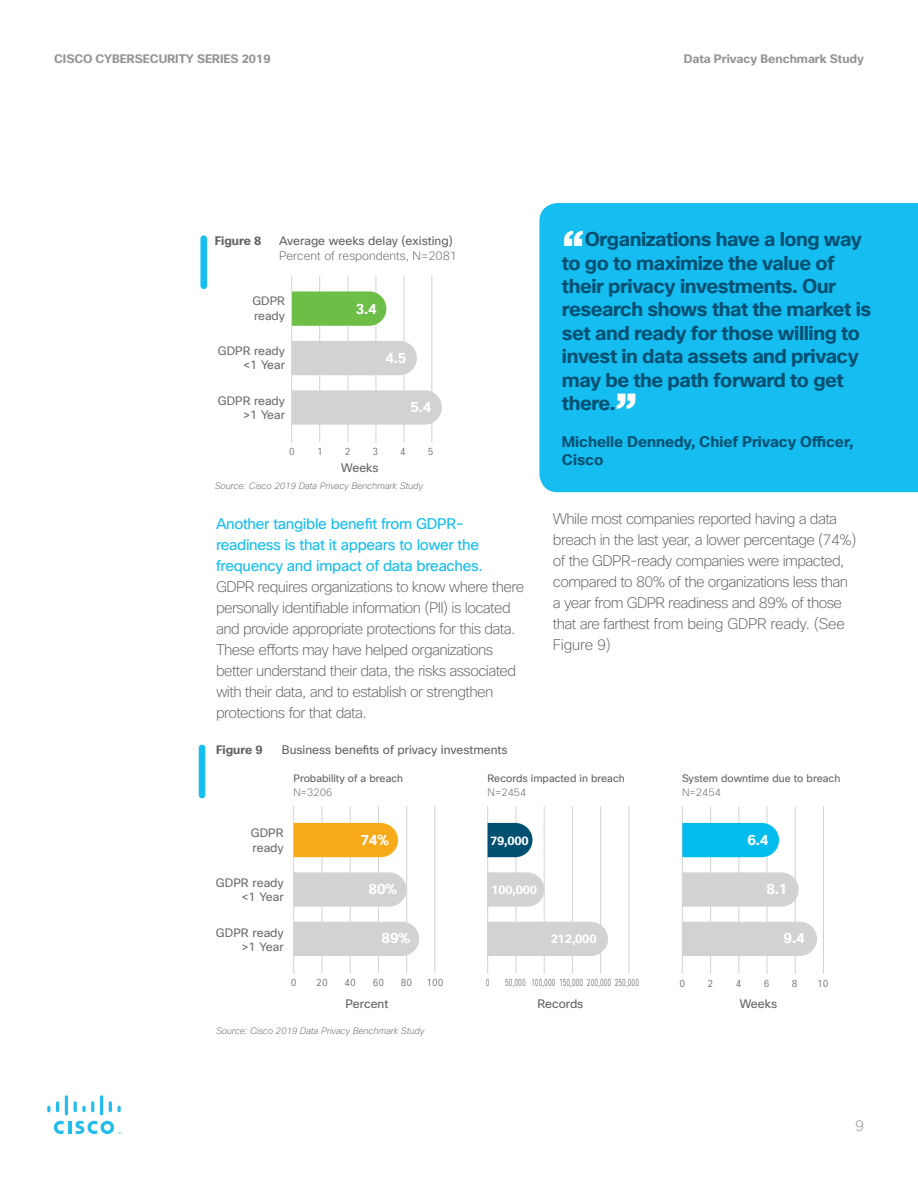
<style>
.page{position:relative;width:918px;height:1188px;background:#fff}
.page>*{position:absolute;margin:0;border:0;box-sizing:border-box;transform-origin:0 0}
.Quote_copy{font:700 45px "Cisco Sans";color:#fff}
.Quote_copy-2{font:700 19.5px/23.4px "Cisco Sans";letter-spacing:-.02em;color:#015072}
.Body{font:200 15px/21px "Cisco Sans";letter-spacing:-.04em;color:#636366}
.Quote_attrib{font:700 15px/18px "Cisco Sans";color:#015072}
.t1{font:200 15px "Cisco Sans";color:#939598}
.t2{font:700 14.25px "Cisco Sans TT";color:#fff}
.Chart_title{font:12px "Cisco Sans";color:#636366}
.t3{font:700 12px "Cisco Sans";color:#939598}
.Chart_N{font:200 12px "Cisco Sans";color:#636366}
.Chart_title-2{font:700 12px "Cisco Sans";color:#636366}
.t4{font:11.85px/14.2px "Cisco Sans TT";color:#6c6d70;text-align:right}
.t5{font:700 11.85px "Cisco Sans TT";letter-spacing:-.01em;color:#fff}
.Chart_title-3{font:10.5px "Cisco Sans";color:#636366}
.Chart_N-2{font:200 10.5px "Cisco Sans";color:#636366}
.t6{font:300 10.2px "Cisco Sans TT Condensed";color:#6c6d70}
.t7{font:300 10.05px "Cisco Sans TT Condensed";color:#6c6d70;scale:.66 1}
.t8{font:300 10.05px "Cisco Sans TT Condensed";color:#6c6d70}
.Chart_attrib{font:italic 200 9px "Cisco Sans";color:#636366}
.s1{font-weight:400;color:#15bdf0}
</style>
<div class="page">
<svg style="left:47px;top:1106px;width:3px;height:6px"></svg>
<svg style="left:56px;top:1101px;width:3px;height:11px"></svg>
<hr style="left:65px;top:1095px;width:3px;height:20px;background:#22bdec;border-radius:2px">
<svg style="left:74px;top:1101px;width:20px;height:11px"></svg>
<hr style="left:100px;top:1095px;width:3px;height:20px;background:#22bdec;border-radius:2px">
<svg style="left:109px;top:1101px;width:3px;height:11px"></svg>
<svg style="left:118px;top:1106px;width:3px;height:6px"></svg>
<svg style="left:54px;top:1121px;width:67px;height:13px"></svg>
<div style="left:539px;top:203px;width:379px;height:289px;background:#15bdf0"></div>
<div style="left:199px;top:745px;width:6px;height:53px;background:#15bdf0;border-radius:3px"></div>
<hr style="left:322px;top:806px;width:1px;height:167px;background:#d1d2d4">
<hr style="left:350px;top:806px;width:1px;height:167px;background:#d1d2d4">
<hr style="left:378px;top:806px;width:1px;height:167px;background:#d1d2d4">
<hr style="left:406px;top:806px;width:1px;height:167px;background:#d1d2d4">
<hr style="left:435px;top:806px;width:1px;height:167px;background:#d1d2d4">
<hr style="left:293px;top:806px;width:1px;height:167px;background:#d1d2d4">
<hr style="left:516px;top:806px;width:1px;height:167px;background:#d1d2d4">
<hr style="left:544px;top:806px;width:1px;height:167px;background:#d1d2d4">
<hr style="left:572px;top:806px;width:1px;height:167px;background:#d1d2d4">
<hr style="left:600px;top:806px;width:1px;height:167px;background:#d1d2d4">
<hr style="left:629px;top:806px;width:1px;height:167px;background:#d1d2d4">
<hr style="left:487px;top:806px;width:1px;height:167px;background:#d1d2d4">
<hr style="left:710px;top:807px;width:1px;height:167px;background:#d1d2d4">
<hr style="left:739px;top:807px;width:1px;height:167px;background:#d1d2d4">
<hr style="left:767px;top:807px;width:1px;height:167px;background:#d1d2d4">
<hr style="left:795px;top:807px;width:1px;height:167px;background:#d1d2d4">
<hr style="left:823px;top:807px;width:1px;height:167px;background:#d1d2d4">
<hr style="left:682px;top:807px;width:1px;height:167px;background:#d1d2d4">
<div style="left:294px;top:922px;width:125px;height:34px;background:#d1d2d4"></div>
<svg style="left:294px;top:872px;width:112px;height:35px;background:#d3d4d6"></svg>
<div style="left:294px;top:823px;width:104px;height:34px;background:#f8ab1a"></div>
<div style="left:488px;top:922px;width:120px;height:34px;background:#d1d2d4"></div>
<svg style="left:488px;top:872px;width:56px;height:35px;background:#d4d5d7"></svg>
<svg style="left:488px;top:823px;width:45px;height:34px;background:#18607e"></svg>
<div style="left:683px;top:922px;width:134px;height:34px;background:#d1d2d4"></div>
<svg style="left:683px;top:872px;width:116px;height:35px;background:#d3d4d6"></svg>
<div style="left:682px;top:823px;width:97px;height:34px;background:#01bcec"></div>
<div style="left:200px;top:235px;width:7px;height:54px;background:#15bdf0;border-radius:3px"></div>
<hr style="left:348px;top:275px;width:1px;height:168px;background:#d1d2d4">
<hr style="left:376px;top:275px;width:1px;height:168px;background:#d1d2d4">
<hr style="left:404px;top:275px;width:1px;height:168px;background:#d1d2d4">
<hr style="left:432px;top:275px;width:1px;height:168px;background:#d1d2d4">
<hr style="left:291px;top:275px;width:1px;height:168px;background:#d1d2d4">
<hr style="left:319px;top:275px;width:1px;height:167px;background:#d1d2d4">
<svg style="left:292px;top:390px;width:150px;height:35px;background:#d2d3d5"></svg>
<div style="left:292px;top:341px;width:125px;height:34px;background:#d1d2d4"></div>
<svg style="left:292px;top:291px;width:94px;height:35px;background:#74c150"></svg>
<p class="t3" style="left:54px;top:52px;width:218px">CISCO CYBERSECURITY SERIES 2019</p>
<p class="t3" style="left:684px;top:52px;width:182px">Data Privacy Benchmark Study</p>
<p class="Chart_title-2" style="left:215px;top:233px;width:48px">Figure 8</p>
<p class="Chart_title" style="left:279px;top:233px;width:175px">Average weeks delay (existing)</p>
<p class="Chart_N" style="left:279px;top:248px;width:180px">Percent of respondents, N=2081</p>
<p class="t4" style="left:253px;top:294px;width:34px;text-align:left">GDPR ready</p>
<p class="t4" style="left:218px;top:344px;width:69px">GDPR ready &lt;1 Year</p>
<p class="t4" style="left:218px;top:394px;width:69px">GDPR ready &gt;1 Year</p>
<p class="t2" style="left:356px;top:300px;width:23px">3.4</p>
<p class="t2" style="left:386px;top:349px;width:23px">4.5</p>
<p class="t2" style="left:410px;top:398px;width:23px">5.4</p>
<p class="t6" style="left:289px;top:445px;width:7px">0</p>
<p class="t6" style="left:317px;top:445px;width:7px">1</p>
<p class="t6" style="left:345px;top:445px;width:7px">2</p>
<p class="t6" style="left:372px;top:445px;width:7px">3</p>
<p class="t6" style="left:400px;top:445px;width:7px">4</p>
<p class="t6" style="left:428px;top:445px;width:7px">5</p>
<p class="Chart_title" style="left:341px;top:460px;width:39px">Weeks</p>
<p class="Chart_attrib" style="left:215px;top:480px;width:210px">Source: Cisco 2019 Data Privacy Benchmark Study</p>
<p class="Quote_copy" style="left:562px;top:218px;width:24px">“</p>
<p class="Quote_copy-2" style="left:562px;top:228px;width:311px;text-indent:23px">Organizations have a long way to go to maximize the value of their privacy investments. Our research shows that the market is set and ready for those willing to invest in data assets and privacy may be the path forward to get there.</p>
<p class="Quote_copy" style="left:615px;top:382px;width:24px">”</p>
<p class="Quote_attrib" style="left:562px;top:433px;width:293px">Michelle Dennedy, Chief Privacy Officer,<br>Cisco</p>
<p class="Body" style="left:216px;top:513px;width:310px"><span class="s1">Another tangible benefit from GDPR&shy;readiness is that it appears to lower the frequency and impact of data breaches.<br></span>GDPR requires organizations to know where there personally identifiable information (PII) is located and provide appropriate protections for this data.<br>These efforts may have helped organizations better understand their data, the risks associated with their data, and to establish or strengthen protections for that data.</p>
<p class="Body" style="left:553px;top:508px;width:305px">While most companies reported having a data breach in the last year, a lower percentage (74%) of the GDPR-ready companies were impacted, compared to 80% of the organizations less than a year from GDPR readiness and 89% of those that are farthest from being GDPR ready. (See Figure 9)</p>
<p class="Chart_title" style="left:282px;top:742px;width:227px">Business benefits of privacy investments</p>
<p class="Chart_title-3" style="left:293px;top:772px;width:111px">Probability of a breach</p>
<p class="Chart_N-2" style="left:293px;top:785px;width:40px">N=3206</p>
<p class="Chart_title-2" style="left:216px;top:742px;width:48px">Figure 9</p>
<p class="Chart_title-3" style="left:488px;top:772px;width:139px">Records impacted in breach</p>
<p class="Chart_N-2" style="left:488px;top:785px;width:40px">N=2454</p>
<p class="t4" style="left:295px;top:773px;width:66px">of a Breach</p>
<p class="t4" style="left:489px;top:773px;width:54px;text-align:left">Impacted in Breach</p>
<p class="t5" style="left:490px;top:833px;width:40px">79,000</p>
<p class="t5" style="left:491px;top:882px;width:47px">100,000</p>
<p class="t4" style="left:251px;top:826px;width:34px;text-align:left">GDPR ready</p>
<p class="t4" style="left:216px;top:876px;width:69px">GDPR ready &lt;1 Year</p>
<p class="t4" style="left:216px;top:926px;width:69px">GDPR ready &gt;1 Year</p>
<p class="t2" style="left:360px;top:831px;width:30px">74%</p>
<p class="t2" style="left:369px;top:880px;width:30px">80%</p>
<p class="t2" style="left:382px;top:929px;width:30px">89%</p>
<p class="t5" style="left:551px;top:932px;width:47px">212,000</p>
<p class="Chart_title-3" style="left:682px;top:772px;width:160px">System downtime due to breach</p>
<p class="Chart_N-2" style="left:682px;top:785px;width:40px">N=2454</p>
<p class="t4" style="left:682px;top:773px;width:65px">Down Time</p>
<p class="t2" style="left:747px;top:831px;width:23px">6.4</p>
<p class="t2" style="left:766px;top:880px;width:23px">8.1</p>
<p class="t2" style="left:784px;top:929px;width:23px">9.4</p>
<p class="t8" style="left:291px;top:976px;width:7px">0</p>
<p class="t8" style="left:316px;top:976px;width:13px">20</p>
<p class="t8" style="left:345px;top:976px;width:13px">40</p>
<p class="t8" style="left:373px;top:976px;width:13px">60</p>
<p class="t8" style="left:401px;top:976px;width:13px">80</p>
<p class="t8" style="left:426px;top:976px;width:19px">100</p>
<p class="t7" style="left:486px;top:976px;width:7px">0</p>
<p class="t7" style="left:505px;top:976px;width:204px">50,000 100,000 150,000 200,000 250,000</p>
<p class="t8" style="left:680px;top:977px;width:7px">0</p>
<p class="t8" style="left:708px;top:977px;width:7px">2</p>
<p class="t8" style="left:736px;top:977px;width:7px">4</p>
<p class="t8" style="left:764px;top:977px;width:7px">6</p>
<p class="t8" style="left:792px;top:977px;width:7px">8</p>
<p class="t8" style="left:817px;top:977px;width:13px">10</p>
<p class="Chart_title" style="left:346px;top:996px;width:44px">Percent</p>
<p class="Chart_title" style="left:538px;top:996px;width:47px">Records</p>
<p class="Chart_title" style="left:740px;top:996px;width:39px">Weeks</p>
<p class="Chart_attrib" style="left:216px;top:1025px;width:210px">Source: Cisco 2019 Data Privacy Benchmark Study</p>
<p class="t1" style="left:855px;top:1116px;width:10px">9</p>
</div>
